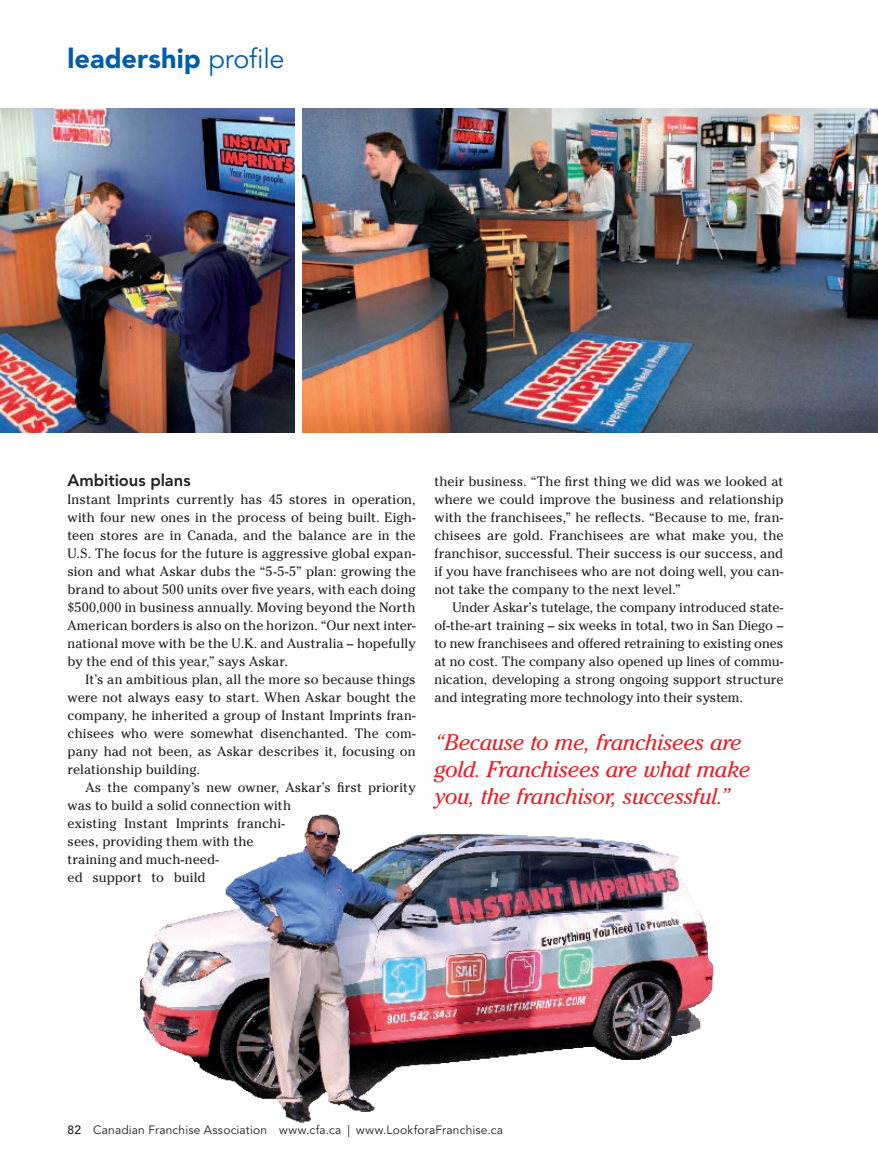
<style>
.page{position:relative;width:878px;height:1175px;background:#fff}
.page>*{position:absolute;margin:0;border:0;box-sizing:border-box;transform-origin:0 0}
.t1{font:900 27px "Avenir LT Std";letter-spacing:.005em;color:#015dab}
.t2{font:italic 22.5px/27px "Cheltenham Std";letter-spacing:-.02em;color:#ee1d23}
.t3{font:800 16.5px "Avenir LT Std";color:#231f20}
.t4{font:13.5px/18px "Cheltenham Std";letter-spacing:.005em;color:#231f20;text-align:justify}
.t5{font:12px "Avenir LT Std";letter-spacing:.015em;color:#231f20}
.s1{font-weight:400}
.s2{font-weight:500}
</style>
<div class="page">
<img style="left:303px;top:108px;width:575px;height:324px">
<img style="left:0;top:108px;width:294px;height:324px">
<img style="left:140px;top:814px;width:574px;height:309px">
<h1 class="t1" style="left:68px;top:42px;width:219px">leadership <span class="s1">profile</span></h1>
<p class="t3" style="left:68px;top:471px;width:125px">Ambitious plans</p>
<p class="t4" style="left:68px;top:490px;width:350px">Instant Imprints currently has 45 stores in operation, with four new ones in the process of being built. Eigh&shy;teen stores are in Canada, and the balance are in the U.S. The focus for the future is aggressive global expan&shy;sion and what Askar dubs the “5-5-5” plan: growing the brand to about 500 units over five years, with each doing $500,000 in business annually. Moving beyond the North American borders is also on the horizon. “Our next inter&shy;national move with be the U.K. and Australia – hopefully by the end of this year,” says Askar.</p>
<p class="t4" style="left:68px;top:670px;width:350px;text-indent:18px">It’s an ambitious plan, all the more so because things were not always easy to start. When Askar bought the company, he inherited a group of Instant Imprints fran&shy;chisees who were somewhat disenchanted. The com&shy;pany had not been, as Askar describes it, focusing on relationship building.</p>
<p class="t4" style="left:68px;top:778px;width:349px;text-align:left;text-indent:18px">As the company’s new owner, Askar’s first priority was to build a solid connection with<br>existing Instant Imprints franchi-<br>sees, providing them with the<br>training and much-need-<br>ed support to build</p>
<p class="t4" style="left:434px;top:472px;width:350px">their business. “The first thing we did was we looked at where we could improve the business and relationship with the franchisees,” he reflects. “Because to me, fran&shy;chisees are gold. Franchisees are what make you, the franchisor, successful. Their success is our success, and if you have franchisees who are not doing well, you can&shy;not take the company to the next level.”</p>
<p class="t4" style="left:434px;top:598px;width:350px;text-indent:18px">Under Askar’s tutelage, the company introduced state&shy;of-the-art training – six weeks in total, two in San Diego – to new franchisees and offered retraining to existing ones at no cost. The company also opened up lines of commu&shy;nication, developing a strong ongoing support structure and integrating more technology into their system.</p>
<h2 class="t2" style="left:434px;top:728px;width:317px">“Because to me, franchisees are gold. Franchisees are what make you, the franchisor, successful.”</h2>
<p class="t5" style="left:68px;top:1123px;width:437px"><span class="s2">82</span> Canadian Franchise Association www.cfa.ca | www.LookforaFranchise.ca</p>
</div>
